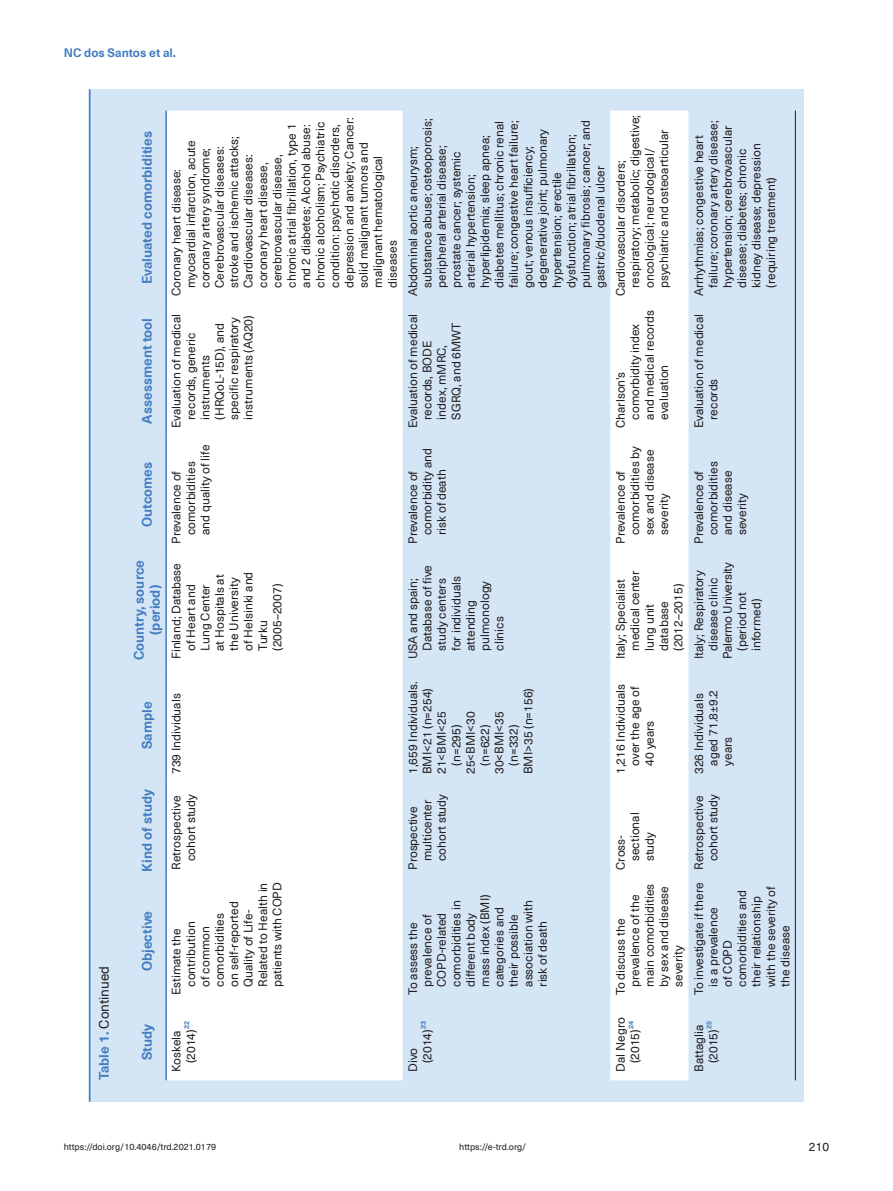
<style>
.page{position:relative;width:893px;height:1191px;background:#fff}
.page>*{position:absolute;margin:0;border:0;box-sizing:border-box;transform-origin:0 0}
.t1{font:700 13.5px/16.2px "Neue Haas Unica Pro";color:#437ec1;text-align:center}
.t2{font:13.5px "Neue Haas Unica Pro";color:#231f20}
.t3{font:12px/14.4px "Neue Haas Unica Pro";color:#231f20}
.t4{font:12px "Neue Haas Unica Pro";letter-spacing:-.02em;color:#231f20}
.t5{font:700 12px "Neue Haas Unica Pro";color:#437ec1}
.t6{font:9px "Neue Haas Unica Pro";color:#231f20}
.t7{font:700 7.05px "Neue Haas Unica Pro";color:#437ec1}
.s1{font-weight:700;color:#437ec1}
</style>
<div class="page">
<div style="left:89px;top:89px;width:715px;height:1012px;background:#d4e5f5"></div>
<hr style="left:89px;top:89px;width:1px;height:1012px;background:#437ec1">
<svg style="left:167px;top:111px;width:521px;height:969px;fill:#fff"></svg>
<hr style="left:795px;top:1003px;width:1px;height:77px;background:#231f20">
<hr style="left:795px;top:878px;width:1px;height:125px;background:#231f20">
<hr style="left:795px;top:782px;width:1px;height:96px;background:#231f20">
<hr style="left:795px;top:668px;width:1px;height:114px;background:#231f20">
<hr style="left:795px;top:552px;width:1px;height:116px;background:#231f20">
<hr style="left:795px;top:437px;width:1px;height:115px;background:#231f20">
<hr style="left:795px;top:305px;width:1px;height:132px;background:#231f20">
<hr style="left:795px;top:111px;width:1px;height:194px;background:#231f20">
<hr style="left:165px;top:1003px;width:2px;height:77px;background:#437ec1">
<hr style="left:165px;top:878px;width:2px;height:125px;background:#437ec1">
<hr style="left:165px;top:782px;width:2px;height:96px;background:#437ec1">
<hr style="left:165px;top:668px;width:2px;height:114px;background:#437ec1">
<hr style="left:165px;top:552px;width:2px;height:116px;background:#437ec1">
<hr style="left:165px;top:437px;width:2px;height:115px;background:#437ec1">
<hr style="left:165px;top:305px;width:2px;height:132px;background:#437ec1">
<hr style="left:165px;top:111px;width:2px;height:194px;background:#437ec1">
<p class="t5" style="left:64px;top:45px;width:114px">NC dos Santos et al.</p>
<p class="t2" style="left:96px;top:1080px;width:116px;rotate:-90deg"><span class="s1">Table 1.</span> Continued</p>
<p class="t1" style="left:139px;top:284px;width:155px;rotate:-90deg">Evaluated comorbidities</p>
<p class="t1" style="left:139px;top:423px;width:107px;rotate:-90deg">Assessment tool</p>
<p class="t1" style="left:139px;top:527px;width:67px;rotate:-90deg">Outcomes</p>
<p class="t1" style="left:131px;top:660px;width:102px;rotate:-90deg">Country, source (period)</p>
<p class="t3" style="left:169px;top:288px;width:172px;text-indent:-9px;rotate:-90deg">Coronary heart disease: myocardial infarction, acute coronary artery syndrome;<br>Cerebrovascular diseases: stroke and ischemic attacks;<br>Cardiovascular diseases: coronary heart disease, cerebrovascular disease, chronic atrial fibrillation, type 1 and 2 diabetes; Alcohol abuse: chronic alcoholism; Psychiatric condition: psychotic disorders, depression and anxiety; Cancer: solid malignant tumors and malignant hematological diseases</p>
<p class="t3" style="left:169px;top:420px;width:107px;text-indent:-9px;rotate:-90deg">Evaluation of medical records, generic instruments (HRQoL-15D), and specific respiratory instruments (AQ20)</p>
<p class="t3" style="left:169px;top:535px;width:92px;text-indent:-9px;rotate:-90deg">Prevalence of comorbidities and quality of life</p>
<p class="t3" style="left:169px;top:651px;width:89px;text-indent:-9px;rotate:-90deg">Finland; Database of Heart and<br>Lung Center<br>at Hospitals at the University<br>of Helsinki and<br>Turku (2005–2007)</p>
<p class="t1" style="left:139px;top:749px;width:49px;rotate:-90deg">Sample</p>
<p class="t1" style="left:139px;top:871px;width:84px;rotate:-90deg">Kind of study</p>
<p class="t1" style="left:139px;top:971px;width:62px;rotate:-90deg">Objective</p>
<p class="t1" style="left:139px;top:1060px;width:38px;rotate:-90deg">Study</p>
<p class="t3" style="left:169px;top:774px;width:82px;rotate:-90deg">739 Individuals</p>
<p class="t3" style="left:169px;top:870px;width:77px;text-align:right;rotate:-90deg">Retrospective cohort study</p>
<p class="t3" style="left:169px;top:986px;width:106px;text-indent:-9px;rotate:-90deg">Estimate the contribution<br>of common comorbidities<br>on self-reported<br>Quality of Life-<br>Related to Health in patients with COPD</p>
<p class="t7" style="left:182px;top:1029px;width:10px;rotate:-90deg">22</p>
<p class="t3" style="left:169px;top:1071px;width:44px;text-align:right;rotate:-90deg">Koskela (2014)</p>
<p class="t3" style="left:406px;top:288px;width:171px;text-indent:-9px;rotate:-90deg">Abdominal aortic aneurysm; substance abuse; osteoporosis; peripheral arterial disease; prostate cancer; systemic arterial hypertension; hyperlipidemia; sleep apnea; diabetes mellitus; chronic renal failure; congestive heart failure; gout; venous insufficiency; degenerative joint; pulmonary hypertension; erectile dysfunction; atrial fibrillation; pulmonary fibrosis; cancer; and gastric/duodenal ulcer</p>
<p class="t3" style="left:406px;top:420px;width:107px;text-indent:-9px;rotate:-90deg">Evaluation of medical records, BODE index, mMRC,<br>SGRQ, and 6MWT</p>
<p class="t3" style="left:406px;top:535px;width:89px;text-indent:-9px;rotate:-90deg">Prevalence of comorbidity and risk of death</p>
<p class="t3" style="left:406px;top:651px;width:87px;text-indent:-9px;rotate:-90deg">USA and spain;<br>Database of five study centers for individuals attending pulmonology clinics</p>
<p class="t3" style="left:406px;top:774px;width:94px;rotate:-90deg">1,659 Individuals.</p>
<p class="t3" style="left:420px;top:774px;width:88px;rotate:-90deg">BMI&lt;21 (n=254)</p>
<p class="t3" style="left:521px;top:774px;width:88px;rotate:-90deg">BMI&gt;35 (n=156)</p>
<p class="t3" style="left:463px;top:774px;width:64px;rotate:-90deg">25&lt;BMI&lt;30</p>
<p class="t3" style="left:435px;top:774px;width:64px;rotate:-90deg">21&lt;BMI&lt;25</p>
<p class="t3" style="left:492px;top:774px;width:64px;rotate:-90deg">30&lt;BMI&lt;35</p>
<p class="t3" style="left:449px;top:765px;width:42px;rotate:-90deg">(n=295)</p>
<p class="t3" style="left:478px;top:765px;width:42px;rotate:-90deg">(n=622)</p>
<p class="t3" style="left:507px;top:765px;width:42px;rotate:-90deg">(n=332)</p>
<p class="t3" style="left:406px;top:861px;width:69px;text-indent:-9px;rotate:-90deg">Prospective multicenter cohort study</p>
<p class="t3" style="left:406px;top:986px;width:94px;text-indent:-9px;rotate:-90deg">To assess the prevalence of<br>COPD-related comorbidities in different body mass index (BMI) categories and their possible association with risk of death</p>
<p class="t7" style="left:419px;top:1029px;width:10px;rotate:-90deg">23</p>
<p class="t3" style="left:406px;top:1063px;width:35px;text-indent:-9px;rotate:-90deg">Divo (2014)</p>
<p class="t3" style="left:614px;top:288px;width:174px;text-indent:-9px;rotate:-90deg">Cardiovascular disorders; respiratory; metabolic; digestive; oncological; neurological/ psychiatric and osteoarticular</p>
<p class="t3" style="left:614px;top:420px;width:111px;text-indent:-9px;rotate:-90deg">Charlson's comorbidity index and medical records evaluation</p>
<p class="t3" style="left:614px;top:535px;width:91px;text-indent:-9px;rotate:-90deg">Prevalence of comorbidities by sex and disease severity</p>
<p class="t3" style="left:614px;top:651px;width:81px;text-indent:-9px;rotate:-90deg">Italy; Specialist medical center lung unit database (2012–2015)</p>
<p class="t3" style="left:614px;top:765px;width:83px;text-indent:-9px;rotate:-90deg">1,216 Individuals over the age of<br>40 years</p>
<p class="t3" style="left:614px;top:861px;width:50px;text-indent:-9px;rotate:-90deg">Cross&shy;sectional study</p>
<p class="t3" style="left:614px;top:986px;width:105px;text-indent:-9px;rotate:-90deg">To discuss the prevalence of the main comorbidities by sex and disease severity</p>
<p class="t3" style="left:614px;top:1071px;width:56px;text-align:center;rotate:-90deg">Dal Negro (2015)</p>
<p class="t7" style="left:627px;top:1029px;width:10px;rotate:-90deg">24</p>
<p class="t3" style="left:692px;top:288px;width:169px;text-indent:-9px;rotate:-90deg">Arrhythmias; congestive heart failure; coronary artery disease; hypertension; cerebrovascular disease; diabetes; chronic kidney disease; depression (requiring treatment)</p>
<p class="t3" style="left:692px;top:420px;width:107px;text-indent:-9px;rotate:-90deg">Evaluation of medical records</p>
<p class="t3" style="left:692px;top:535px;width:75px;text-indent:-9px;rotate:-90deg">Prevalence of comorbidities and disease severity</p>
<p class="t4" style="left:720px;top:659px;width:99px;rotate:-90deg">Palermo University</p>
<p class="t3" style="left:692px;top:659px;width:90px;rotate:-90deg">Italy; Respiratory</p>
<p class="t3" style="left:706px;top:651px;width:74px;rotate:-90deg">disease clinic</p>
<p class="t3" style="left:735px;top:651px;width:60px;rotate:-90deg">(period not</p>
<p class="t3" style="left:749px;top:651px;width:53px;rotate:-90deg">informed)</p>
<p class="t3" style="left:692px;top:765px;width:77px;text-indent:-9px;rotate:-90deg">326 Individuals aged 71.8±9.2 years</p>
<p class="t3" style="left:692px;top:870px;width:77px;text-align:right;rotate:-90deg">Retrospective cohort study</p>
<p class="t3" style="left:692px;top:986px;width:106px;text-indent:-9px;rotate:-90deg">To investigate if there is a prevalence<br>of COPD comorbidities and their relationship with the severity of the disease</p>
<p class="t7" style="left:705px;top:1029px;width:10px;rotate:-90deg">25</p>
<p class="t3" style="left:692px;top:1071px;width:48px;text-align:center;rotate:-90deg">Battaglia (2015)</p>
<p class="t6" style="left:64px;top:1141px;width:154px">https://doi.org/10.4046/trd.2021.0179</p>
<p class="t6" style="left:459px;top:1141px;width:69px">https://e-trd.org/</p>
<p class="t3" style="left:809px;top:1139px;width:22px">210</p>
</div>
